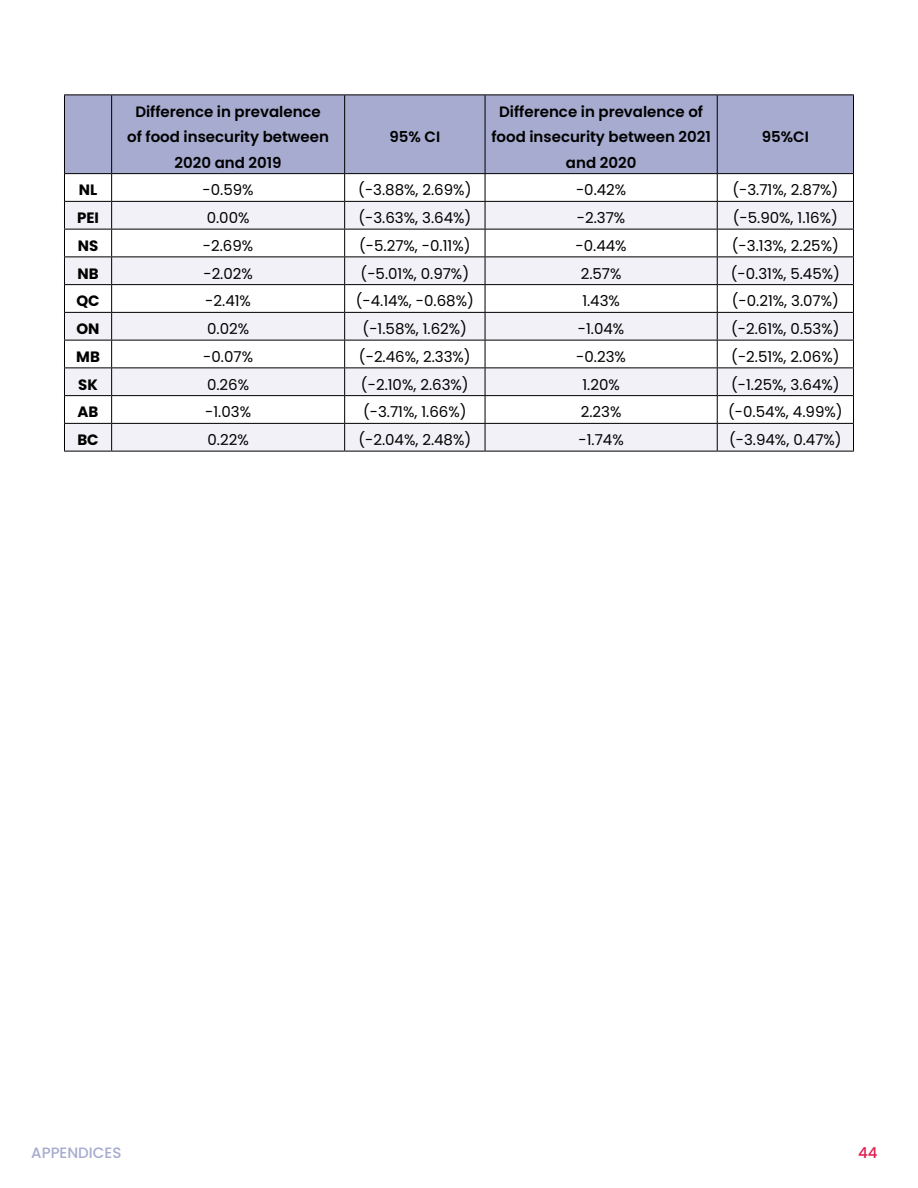
<style>
.page{position:relative;width:918px;height:1188px;background:#fff}
.page>*{position:absolute;margin:0;border:0;box-sizing:border-box;transform-origin:0 0}
.Table_Content{font:15px "Poppins";color:#000}
.Table_Titles{font:600 15px/25.5px "Poppins";color:#000;text-align:center}
.Table_Content-2{font:700 15px "Poppins";color:#000}
.t1{font:500 15px "Poppins";color:#a6abcf}
.t2{font:500 15px "Poppins";color:#e01c4f}
</style>
<div class="page">
<div style="left:65px;top:95px;width:788px;height:78px;background:#a6abcf"></div>
<svg style="left:65px;top:202px;width:788px;height:249px;fill:#f1f1f7"></svg>
<hr style="left:64px;top:94px;width:48px;height:1px;background:#000">
<hr style="left:112px;top:94px;width:233px;height:1px;background:#000">
<hr style="left:111px;top:95px;width:1px;height:78px;background:#000">
<hr style="left:345px;top:94px;width:140px;height:1px;background:#000">
<hr style="left:344px;top:95px;width:1px;height:78px;background:#000">
<hr style="left:485px;top:94px;width:232px;height:1px;background:#000">
<hr style="left:485px;top:95px;width:1px;height:78px;background:#000">
<hr style="left:717px;top:94px;width:137px;height:1px;background:#000">
<hr style="left:717px;top:95px;width:1px;height:78px;background:#000">
<hr style="left:64px;top:201px;width:48px;height:1px;background:#000">
<hr style="left:112px;top:201px;width:233px;height:1px;background:#000">
<hr style="left:345px;top:201px;width:140px;height:1px;background:#000">
<hr style="left:485px;top:201px;width:232px;height:1px;background:#000">
<hr style="left:717px;top:201px;width:137px;height:1px;background:#000">
<hr style="left:64px;top:229px;width:48px;height:1px;background:#000">
<hr style="left:112px;top:229px;width:233px;height:1px;background:#000">
<hr style="left:345px;top:229px;width:140px;height:1px;background:#000">
<hr style="left:485px;top:229px;width:232px;height:1px;background:#000">
<hr style="left:717px;top:229px;width:137px;height:1px;background:#000">
<hr style="left:64px;top:256px;width:48px;height:1px;background:#000">
<hr style="left:112px;top:256px;width:233px;height:1px;background:#000">
<hr style="left:345px;top:256px;width:140px;height:1px;background:#000">
<hr style="left:485px;top:256px;width:232px;height:1px;background:#000">
<hr style="left:717px;top:256px;width:137px;height:1px;background:#000">
<hr style="left:64px;top:284px;width:48px;height:1px;background:#000">
<hr style="left:112px;top:284px;width:233px;height:1px;background:#000">
<hr style="left:345px;top:284px;width:140px;height:1px;background:#000">
<hr style="left:485px;top:284px;width:232px;height:1px;background:#000">
<hr style="left:717px;top:284px;width:137px;height:1px;background:#000">
<hr style="left:64px;top:312px;width:48px;height:1px;background:#000">
<hr style="left:112px;top:312px;width:233px;height:1px;background:#000">
<hr style="left:345px;top:312px;width:140px;height:1px;background:#000">
<hr style="left:485px;top:312px;width:232px;height:1px;background:#000">
<hr style="left:717px;top:312px;width:137px;height:1px;background:#000">
<hr style="left:64px;top:340px;width:48px;height:1px;background:#000">
<hr style="left:112px;top:340px;width:233px;height:1px;background:#000">
<hr style="left:345px;top:340px;width:140px;height:1px;background:#000">
<hr style="left:485px;top:340px;width:232px;height:1px;background:#000">
<hr style="left:717px;top:340px;width:137px;height:1px;background:#000">
<hr style="left:64px;top:367px;width:48px;height:1px;background:#000">
<hr style="left:112px;top:367px;width:233px;height:1px;background:#000">
<hr style="left:345px;top:367px;width:140px;height:1px;background:#000">
<hr style="left:485px;top:367px;width:232px;height:1px;background:#000">
<hr style="left:717px;top:367px;width:137px;height:1px;background:#000">
<hr style="left:64px;top:395px;width:48px;height:1px;background:#000">
<hr style="left:112px;top:395px;width:233px;height:1px;background:#000">
<hr style="left:345px;top:395px;width:140px;height:1px;background:#000">
<hr style="left:485px;top:395px;width:232px;height:1px;background:#000">
<hr style="left:717px;top:395px;width:137px;height:1px;background:#000">
<hr style="left:64px;top:423px;width:48px;height:1px;background:#000">
<svg style="left:64px;top:174px;width:1px;height:277px"></svg>
<hr style="left:112px;top:423px;width:233px;height:1px;background:#000">
<svg style="left:111px;top:174px;width:1px;height:277px"></svg>
<hr style="left:345px;top:423px;width:140px;height:1px;background:#000">
<svg style="left:344px;top:174px;width:1px;height:277px"></svg>
<hr style="left:485px;top:423px;width:232px;height:1px;background:#000">
<svg style="left:485px;top:174px;width:1px;height:277px"></svg>
<hr style="left:717px;top:423px;width:137px;height:1px;background:#000">
<svg style="left:717px;top:174px;width:1px;height:277px"></svg>
<svg style="left:853px;top:174px;width:1px;height:277px"></svg>
<hr style="left:64px;top:451px;width:48px;height:1px;background:#000">
<hr style="left:112px;top:451px;width:233px;height:1px;background:#000">
<hr style="left:345px;top:451px;width:140px;height:1px;background:#000">
<hr style="left:485px;top:451px;width:232px;height:1px;background:#000">
<hr style="left:717px;top:451px;width:137px;height:1px;background:#000">
<hr style="left:64px;top:95px;width:1px;height:78px;background:#000">
<hr style="left:853px;top:95px;width:1px;height:78px;background:#000">
<hr style="left:64px;top:173px;width:48px;height:1px;background:#000">
<hr style="left:112px;top:173px;width:233px;height:1px;background:#000">
<hr style="left:345px;top:173px;width:140px;height:1px;background:#000">
<hr style="left:485px;top:173px;width:232px;height:1px;background:#000">
<hr style="left:717px;top:173px;width:137px;height:1px;background:#000">
<p class="Table_Titles" style="left:127px;top:99px;width:203px">Difference in prevalence of food insecurity between<br>2020 and 2019</p>
<p class="Table_Titles" style="left:389px;top:124px;width:52px">95% CI</p>
<p class="Table_Titles" style="left:491px;top:99px;width:221px">Difference in prevalence of food insecurity between 2021 and 2020</p>
<p class="Table_Titles" style="left:762px;top:124px;width:49px">95%CI</p>
<p class="Table_Content-2" style="left:79px;top:181px;width:20px">NL</p>
<p class="Table_Content" style="left:203px;top:181px;width:53px">-0.59%</p>
<p class="Table_Content" style="left:358px;top:181px;width:115px">(-3.88%, 2.69%)</p>
<p class="Table_Content" style="left:576px;top:181px;width:52px">-0.42%</p>
<p class="Table_Content" style="left:732px;top:181px;width:108px">(-3.71%, 2.87%)</p>
<p class="Table_Content-2" style="left:77px;top:209px;width:23px">PEI</p>
<p class="Table_Content" style="left:207px;top:209px;width:44px">0.00%</p>
<p class="Table_Content" style="left:358px;top:209px;width:114px">(-3.63%, 3.64%)</p>
<p class="Table_Content" style="left:577px;top:209px;width:50px">-2.37%</p>
<p class="Table_Content" style="left:733px;top:209px;width:107px">(-5.90%, 1.16%)</p>
<p class="Table_Content-2" style="left:78px;top:237px;width:22px">NS</p>
<p class="Table_Content" style="left:203px;top:237px;width:52px">-2.69%</p>
<p class="Table_Content" style="left:359px;top:237px;width:113px">(-5.27%, -0.11%)</p>
<p class="Table_Content" style="left:576px;top:237px;width:53px">-0.44%</p>
<p class="Table_Content" style="left:732px;top:237px;width:109px">(-3.13%, 2.25%)</p>
<p class="Table_Content-2" style="left:77px;top:265px;width:23px">NB</p>
<p class="Table_Content" style="left:203px;top:265px;width:51px">-2.02%</p>
<p class="Table_Content" style="left:361px;top:265px;width:110px">(-5.01%, 0.97%)</p>
<p class="Table_Content" style="left:581px;top:265px;width:42px">2.57%</p>
<p class="Table_Content" style="left:731px;top:265px;width:111px">(-0.31%, 5.45%)</p>
<p class="Table_Content-2" style="left:76px;top:292px;width:25px">QC</p>
<p class="Table_Content" style="left:205px;top:292px;width:47px">-2.41%</p>
<p class="Table_Content" style="left:356px;top:292px;width:120px">(-4.14%, -0.68%)</p>
<p class="Table_Content" style="left:582px;top:292px;width:39px">1.43%</p>
<p class="Table_Content" style="left:732px;top:292px;width:109px">(-0.21%, 3.07%)</p>
<p class="Table_Content-2" style="left:77px;top:320px;width:25px">ON</p>
<p class="Table_Content" style="left:207px;top:320px;width:43px">0.02%</p>
<p class="Table_Content" style="left:363px;top:320px;width:106px">(-1.58%, 1.62%)</p>
<p class="Table_Content" style="left:578px;top:320px;width:48px">-1.04%</p>
<p class="Table_Content" style="left:731px;top:320px;width:110px">(-2.61%, 0.53%)</p>
<p class="Table_Content-2" style="left:76px;top:348px;width:25px">MB</p>
<p class="Table_Content" style="left:203px;top:348px;width:51px">-0.07%</p>
<p class="Table_Content" style="left:359px;top:348px;width:113px">(-2.46%, 2.33%)</p>
<p class="Table_Content" style="left:576px;top:348px;width:51px">-0.23%</p>
<p class="Table_Content" style="left:731px;top:348px;width:110px">(-2.51%, 2.06%)</p>
<p class="Table_Content-2" style="left:78px;top:376px;width:21px">SK</p>
<p class="Table_Content" style="left:207px;top:376px;width:44px">0.26%</p>
<p class="Table_Content" style="left:361px;top:376px;width:109px">(-2.10%, 2.63%)</p>
<p class="Table_Content" style="left:582px;top:376px;width:39px">1.20%</p>
<p class="Table_Content" style="left:731px;top:376px;width:110px">(-1.25%, 3.64%)</p>
<p class="Table_Content-2" style="left:78px;top:403px;width:22px">AB</p>
<p class="Table_Content" style="left:205px;top:403px;width:47px">-1.03%</p>
<p class="Table_Content" style="left:363px;top:403px;width:105px">(-3.71%, 1.66%)</p>
<p class="Table_Content" style="left:581px;top:403px;width:42px">2.23%</p>
<p class="Table_Content" style="left:728px;top:403px;width:116px">(-0.54%, 4.99%)</p>
<p class="Table_Content-2" style="left:77px;top:431px;width:23px">BC</p>
<p class="Table_Content" style="left:208px;top:431px;width:43px">0.22%</p>
<p class="Table_Content" style="left:358px;top:431px;width:114px">(-2.04%, 2.48%)</p>
<p class="Table_Content" style="left:579px;top:431px;width:47px">-1.74%</p>
<p class="Table_Content" style="left:729px;top:431px;width:114px">(-3.94%, 0.47%)</p>
<p class="t1" style="left:31px;top:1144px;width:92px">APPENDICES</p>
<p class="t2" style="left:858px;top:1144px;width:21px">44</p>
</div>
